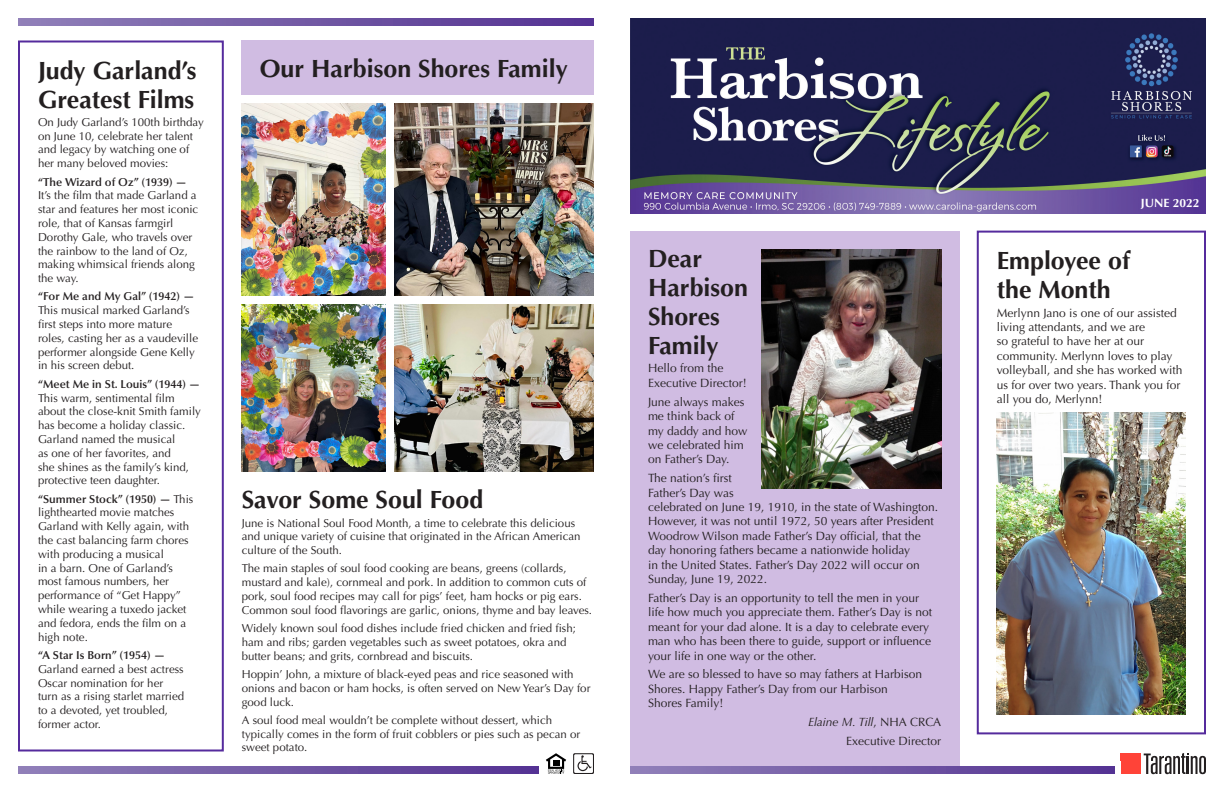
<style>
.page{position:relative;width:1224px;height:792px;background:#fff}
.page>*{position:absolute;margin:0;border:0;box-sizing:border-box;transform-origin:0 0}
.t1{font:700 25px/28.8px "Optima LT Std";color:#231f20}
.t2{font:12px/14.4px "Optima LT Std";color:#231f20}
.t3{font:700 12px "Optima LT Std";color:#fff}
.t4{font:11.5px/13.8px "Optima LT Std";color:#231f20}
.t5{font:600 11.5px "Optima LT Std";color:#231f20}
.s1{font-weight:600}
.s2{font-style:italic}
</style>
<div class="page">
<img style="left:630px;top:18px;width:576px;height:195px">
<div style="left:242px;top:40px;width:352px;height:55px;background:#d0bce2"></div>
<div style="left:18px;top:40px;width:206px;height:712px;border:2px solid #552b9d"></div>
<div style="left:977px;top:231px;width:229px;height:503px;border:2px solid #552b9d"></div>
<div style="left:630px;top:231px;width:329px;height:543px;background:#d0bce2"></div>
<img style="left:242px;top:304px;width:144px;height:168px">
<img style="left:395px;top:304px;width:199px;height:168px">
<img style="left:395px;top:104px;width:199px;height:191px">
<img style="left:242px;top:104px;width:144px;height:191px">
<img style="left:997px;top:413px;width:189px;height:301px">
<img style="left:762px;top:249px;width:179px;height:239px">
<svg style="left:18px;top:18px;width:576px;height:7px;background:#7258a5"></svg>
<svg style="left:630px;top:767px;width:484px;height:7px;background:#7258a5"></svg>
<svg style="left:18px;top:767px;width:521px;height:7px;background:#7258a5"></svg>
<svg style="left:573px;top:753px;width:21px;height:21px"></svg>
<svg style="left:546px;top:753px;width:20px;height:21px"></svg>
<div style="left:1121px;top:754px;width:20px;height:7px;background:#ff4338"></div>
<div style="left:1121px;top:761px;width:9px;height:13px;background:#ff4338"></div>
<div style="left:1131px;top:761px;width:10px;height:13px;background:#ff4338"></div>
<svg style="left:1144px;top:753px;width:62px;height:21px"></svg>
<h1 class="t1" style="left:38px;top:56px;width:160px">Judy Garland’s</h1>
<h1 class="t1" style="left:260px;top:54px;width:310px">Our Harbison Shores Family</h1>
<h1 class="t1" style="left:38px;top:85px;width:158px">Greatest Films</h1>
<p class="t4" style="left:38px;top:115px;width:167px">On Judy Garland’s 100th birthday on June 10, celebrate her talent and legacy by watching one of her many beloved movies:</p>
<p class="t5" style="left:38px;top:175px;width:151px">“The Wizard of Oz” (1939) —</p>
<p class="t4" style="left:38px;top:189px;width:162px">It’s the film that made Garland a star and features her most iconic role, that of Kansas farmgirl<br>Dorothy Gale, who travels over the rainbow to the land of Oz, making whimsical friends along the way.</p>
<p class="t5" style="left:38px;top:290px;width:158px">“For Me and My Gal” (1942) —</p>
<p class="t4" style="left:38px;top:304px;width:162px">This musical marked Garland’s first steps into more mature roles, casting her as a vaudeville performer alongside Gene Kelly in his screen debut.</p>
<p class="t5" style="left:38px;top:377px;width:164px">“Meet Me in St. Louis” (1944) —</p>
<p class="t4" style="left:38px;top:391px;width:164px">This warm, sentimental film about the close-knit Smith family has become a holiday classic.<br>Garland named the musical<br>as one of her favorites, and<br>she shines as the family’s kind, protective teen daughter.</p>
<p class="t4" style="left:38px;top:492px;width:157px"><span class="s1">“Summer Stock” (1950) —</span> This lighthearted movie matches<br>Garland with Kelly again, with the cast balancing farm chores with producing a musical<br>in a barn. One of Garland’s most famous numbers, her performance of “Get Happy” while wearing a tuxedo jacket and fedora, ends the film on a high note.</p>
<p class="t5" style="left:38px;top:648px;width:129px">“A Star Is Born” (1954) —</p>
<p class="t4" style="left:38px;top:662px;width:148px">Garland earned a best actress<br>Oscar nomination for her turn as a rising starlet married to a devoted, yet troubled, former actor.</p>
<h1 class="t1" style="left:242px;top:486px;width:243px">Savor Some Soul Food</h1>
<p class="t4" style="left:242px;top:516px;width:340px">June is National Soul Food Month, a time to celebrate this delicious and unique variety of cuisine that originated in the African American culture of the South.</p>
<p class="t4" style="left:242px;top:562px;width:352px">The main staples of soul food cooking are beans, greens (collards, mustard and kale), cornmeal and pork. In addition to common cuts of pork, soul food recipes may call for pigs’ feet, ham hocks or pig ears.<br>Common soul food flavorings are garlic, onions, thyme and bay leaves.</p>
<p class="t4" style="left:242px;top:621px;width:336px">Widely known soul food dishes include fried chicken and fried fish; ham and ribs; garden vegetables such as sweet potatoes, okra and butter beans; and grits, cornbread and biscuits.</p>
<p class="t4" style="left:242px;top:667px;width:350px">Hoppin’ John, a mixture of black-eyed peas and rice seasoned with onions and bacon or ham hocks, is often served on New Year’s Day for good luck.</p>
<p class="t4" style="left:242px;top:713px;width:340px">A soul food meal wouldn’t be complete without dessert, which typically comes in the form of fruit cobblers or pies such as pecan or sweet potato.</p>
<h1 class="t1" style="left:648px;top:245px;width:102px">Dear<br>Harbison<br>Shores<br>Family</h1>
<p class="t2" style="left:648px;top:361px;width:100px">Hello from the<br>Executive Director!</p>
<p class="t2" style="left:648px;top:395px;width:101px">June always makes me think back of my daddy and how we celebrated him on Father’s Day.</p>
<p class="t2" style="left:648px;top:471px;width:292px">The nation’s first<br>Father’s Day was<br>celebrated on June 19, 1910, in the state of Washington.<br>However, it was not until 1972, 50 years after President Woodrow Wilson made Father’s Day official, that the day honoring fathers became a nationwide holiday<br>in the United States. Father’s Day 2022 will occur on Sunday, June 19, 2022.</p>
<p class="t2" style="left:648px;top:591px;width:286px">Father’s Day is an opportunity to tell the men in your life how much you appreciate them. Father’s Day is not meant for your dad alone. It is a day to celebrate every man who has been there to guide, support or influence your life in one way or the other.</p>
<p class="t2" style="left:648px;top:667px;width:276px">We are so blessed to have so may fathers at Harbison<br>Shores. Happy Father’s Day from our Harbison<br>Shores Family!</p>
<p class="t2" style="left:808px;top:713px;width:134px;line-height:18.9px;text-align:right"><span class="s2">Elaine M. Till</span>, NHA CRCA<br>Executive Director</p>
<p class="t3" style="left:1141px;top:196px;width:60px">JUNE 2022</p>
<h1 class="t1" style="left:997px;top:246px;width:135px">Employee of the Month</h1>
<p class="t2" style="left:997px;top:305px;width:187px">Merlynn Jano is one of our assisted living attendants, and we are<br>so grateful to have her at our community. Merlynn loves to play volleyball, and she has worked with us for over two years. Thank you for all you do, Merlynn!</p>
</div>
